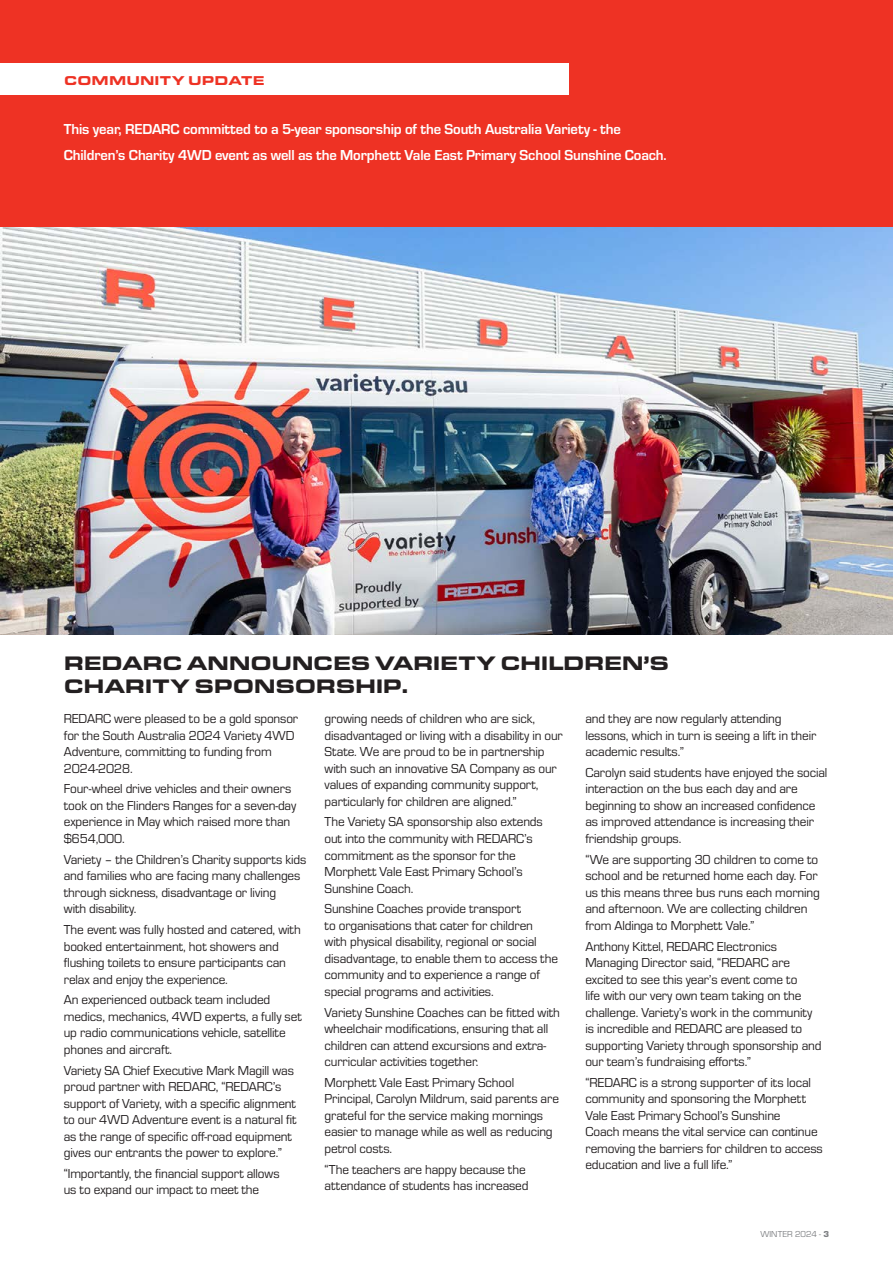
<style>
.page{position:relative;width:893px;height:1263px;background:#fff}
.page>*{position:absolute;margin:0;border:0;box-sizing:border-box;transform-origin:0 0}
.story_headline{font:900 20.25px/23.2px "Eurostile Ext";letter-spacing:-.02em;color:#231f20}
.story_intro{font:700 15px/25.5px "Eurostile";letter-spacing:-.01em;color:#fff}
.text{font:13.5px/16.5px "Eurostile";letter-spacing:-.01em;color:#231f20}
.t1{font:900 13.35px "Eurostile Ext";letter-spacing:.005em;color:#ee3224}
.t2{font:9px "Eurostile";color:#808285}
.s1{font-weight:900}
</style>
<div class="page">
<div style="left:0;top:0;width:893px;height:228px;background:#ee3224"></div>
<div style="left:0;top:64px;width:568px;height:31px;background:#fff"></div>
<img style="left:1px;top:228px;width:892px;height:407px">
<img style="left:0;top:228px;width:1px;height:465px">
<p class="t1" style="left:64px;top:70px;width:202px">COMMUNITY UPDATE</p>
<p class="story_intro" style="left:64px;top:116px;width:604px">This year, REDARC committed to a 5-year sponsorship of the South Australia Variety - the<br>Children’s Charity 4WD event as well as the Morphett Vale East Primary School Sunshine Coach.</p>
<p class="story_headline" style="left:64px;top:650px;width:607px">REDARC ANNOUNCES VARIETY CHILDREN’S<br>CHARITY SPONSORSHIP.</p>
<p class="text" style="left:64px;top:710px;width:236px">REDARC were pleased to be a gold sponsor for the South Australia 2024 Variety 4WD<br>Adventure, committing to funding from<br>2024-2028.</p>
<p class="text" style="left:64px;top:780px;width:234px">Four-wheel drive vehicles and their owners took on the Flinders Ranges for a seven-day experience in May which raised more than $654,000.</p>
<p class="text" style="left:64px;top:850px;width:244px">Variety – the Children’s Charity supports kids and families who are facing many challenges through sickness, disadvantage or living<br>with disability.</p>
<p class="text" style="left:64px;top:921px;width:238px">The event was fully hosted and catered, with booked entertainment, hot showers and flushing toilets to ensure participants can relax and enjoy the experience.</p>
<p class="text" style="left:64px;top:991px;width:239px">An experienced outback team included medics, mechanics, 4WD experts, a fully set up radio communications vehicle, satellite phones and aircraft.</p>
<p class="text" style="left:64px;top:1061px;width:234px">Variety SA Chief Executive Mark Magill was proud partner with REDARC, “REDARC’s support of Variety, with a specific alignment to our 4WD Adventure event is a natural fit as the range of specific off-road equipment gives our entrants the power to explore.”</p>
<p class="text" style="left:64px;top:1164px;width:217px">“Importantly, the financial support allows us to expand our impact to meet the</p>
<p class="text" style="left:325px;top:710px;width:240px">growing needs of children who are sick, disadvantaged or living with a disability in our State. We are proud to be in partnership with such an innovative SA Company as our values of expanding community support, particularly for children are aligned.”</p>
<p class="text" style="left:325px;top:813px;width:220px">The Variety SA sponsorship also extends out into the community with REDARC’s commitment as the sponsor for the<br>Morphett Vale East Primary School’s<br>Sunshine Coach.</p>
<p class="text" style="left:325px;top:900px;width:235px">Sunshine Coaches provide transport<br>to organisations that cater for children with physical disability, regional or social disadvantage, to enable them to access the community and to experience a range of special programs and activities.</p>
<p class="text" style="left:325px;top:1003px;width:237px">Variety Sunshine Coaches can be fitted with wheelchair modifications, ensuring that all children can attend excursions and extra&shy;curricular activities together.</p>
<p class="text" style="left:325px;top:1073px;width:236px">Morphett Vale East Primary School Principal, Carolyn Mildrum, said parents are grateful for the service making mornings easier to manage while as well as reducing petrol costs.</p>
<p class="text" style="left:325px;top:1160px;width:205px">“The teachers are happy because the attendance of students has increased</p>
<p class="text" style="left:585px;top:710px;width:232px">and they are now regularly attending lessons, which in turn is seeing a lift in their academic results.”</p>
<p class="text" style="left:585px;top:764px;width:243px">Carolyn said students have enjoyed the social interaction on the bus each day and are beginning to show an increased confidence as improved attendance is increasing their friendship groups.</p>
<p class="text" style="left:585px;top:850px;width:236px">“We are supporting 30 children to come to school and be returned home each day. For us this means three bus runs each morning and afternoon. We are collecting children from Aldinga to Morphett Vale.”</p>
<p class="text" style="left:585px;top:937px;width:238px">Anthony Kittel, REDARC Electronics Managing Director said, “REDARC are excited to see this year’s event come to<br>life with our very own team taking on the challenge. Variety’s work in the community is incredible and REDARC are pleased to supporting Variety through sponsorship and our team’s fundraising efforts.”</p>
<p class="text" style="left:585px;top:1073px;width:239px">“REDARC is a strong supporter of its local community and sponsoring the Morphett Vale East Primary School’s Sunshine<br>Coach means the vital service can continue removing the barriers for children to access education and live a full life.”</p>
<p class="t2" style="left:760px;top:1228px;width:70px">WINTER 2024 - <span class="s1">3</span></p>
</div>
